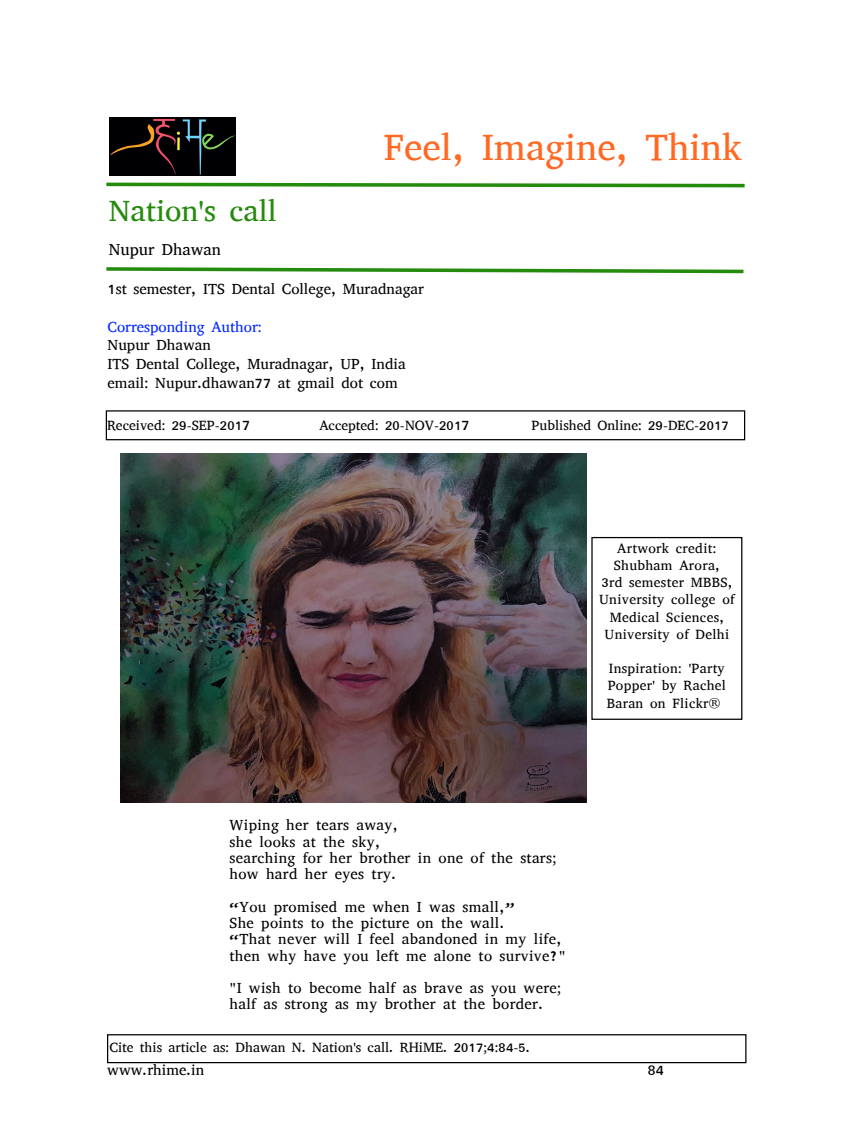
<style>
.page{position:relative;width:851px;height:1124px;background:#fff}
.page>*{position:absolute;margin:0;border:0;box-sizing:border-box;transform-origin:0 0}
.t1{font:37.5px "Abyssinica SIL";color:#ff6923}
.t2{font:30px "Abyssinica SIL";color:#248b0d}
.t3{font:16.25px "Abyssinica SIL";color:#000}
.t4{font:15px/16.2px "Abyssinica SIL";letter-spacing:.02em;color:#000}
.t5{font:15px/18.8px "Abyssinica SIL";color:#000}
.t6{font:15px "Abyssinica SIL";color:#0127ff}
.t7{font:13.75px/17.2px "Abyssinica SIL";letter-spacing:.02em;color:#000;text-align:center}
.t8{font:13.75px "Abyssinica SIL";color:#000}
.s1{font-size:15px}
</style>
<div class="page">
<div style="left:107px;top:1033px;width:639px;height:30px;border:1px solid #000"></div>
<svg style="left:106px;top:182px;width:639px;height:6px"></svg>
<img style="left:110px;top:118px;width:126px;height:58px">
<svg style="left:106px;top:267px;width:638px;height:7px"></svg>
<div style="left:106px;top:410px;width:639px;height:30px;border:1px solid #000"></div>
<img style="left:120px;top:453px;width:466px;height:349px">
<div style="left:591px;top:537px;width:151px;height:182px;border:1px solid #000"></div>
<h2 class="t2" style="left:109px;top:196px;width:169px">Nation's call</h2>
<p class="t3" style="left:109px;top:241px;width:114px">Nupur Dhawan</p>
<h1 class="t1" style="left:384px;top:128px;width:360px">Feel, Imagine, Think</h1>
<p class="t5" style="left:108px;top:279px;width:318px">1st semester, ITS Dental College, Muradnagar</p>
<p class="t6" style="left:108px;top:319px;width:156px">Corresponding Author:</p>
<p class="t5" style="left:108px;top:336px;width:299px">Nupur Dhawan<br>ITS Dental College, Muradnagar, UP, India email: Nupur.dhawan77 at gmail dot com</p>
<p class="t8" style="left:107px;top:418px;width:145px">Received: 29-SEP-201<span class="s1">7</span></p>
<p class="t8" style="left:319px;top:418px;width:152px">Accepted: 20-NOV-201<span class="s1">7</span></p>
<p class="t8" style="left:531px;top:418px;width:199px">Published Online: 29-DEC-2017</p>
<p class="t7" style="left:599px;top:539px;width:137px">Artwork credit:<br>Shubham Arora,<br>3rd semester MBBS,<br>University college of<br>Medical Sciences,<br>University of Delhi</p>
<p class="t7" style="left:606px;top:659px;width:121px;text-align:justify">Inspiration: 'Party Popper' by Rachel Baran on Flickr®</p>
<p class="t4" style="left:229px;top:817px;width:328px">Wiping her tears away,<br>she looks at the sky,<br>searching for her brother in one of the stars; how hard her eyes try.</p>
<p class="t4" style="left:229px;top:898px;width:337px">“You promised me when I was small,”<br>She points to the picture on the wall.<br>“That never will I feel abandoned in my life, then why have you left me alone to survive?"</p>
<p class="t4" style="left:229px;top:979px;width:333px">"I wish to become half as brave as you were; half as strong as my brother at the border.</p>
<p class="t8" style="left:109px;top:1040px;width:422px">Cite this article as: Dhawan N. Nation's call. RHiME. 2017;4:84-5.</p>
<p class="t5" style="left:107px;top:1060px;width:98px">www.rhime.in</p>
<p class="t4" style="left:647px;top:1061px;width:18px">84</p>
</div>
